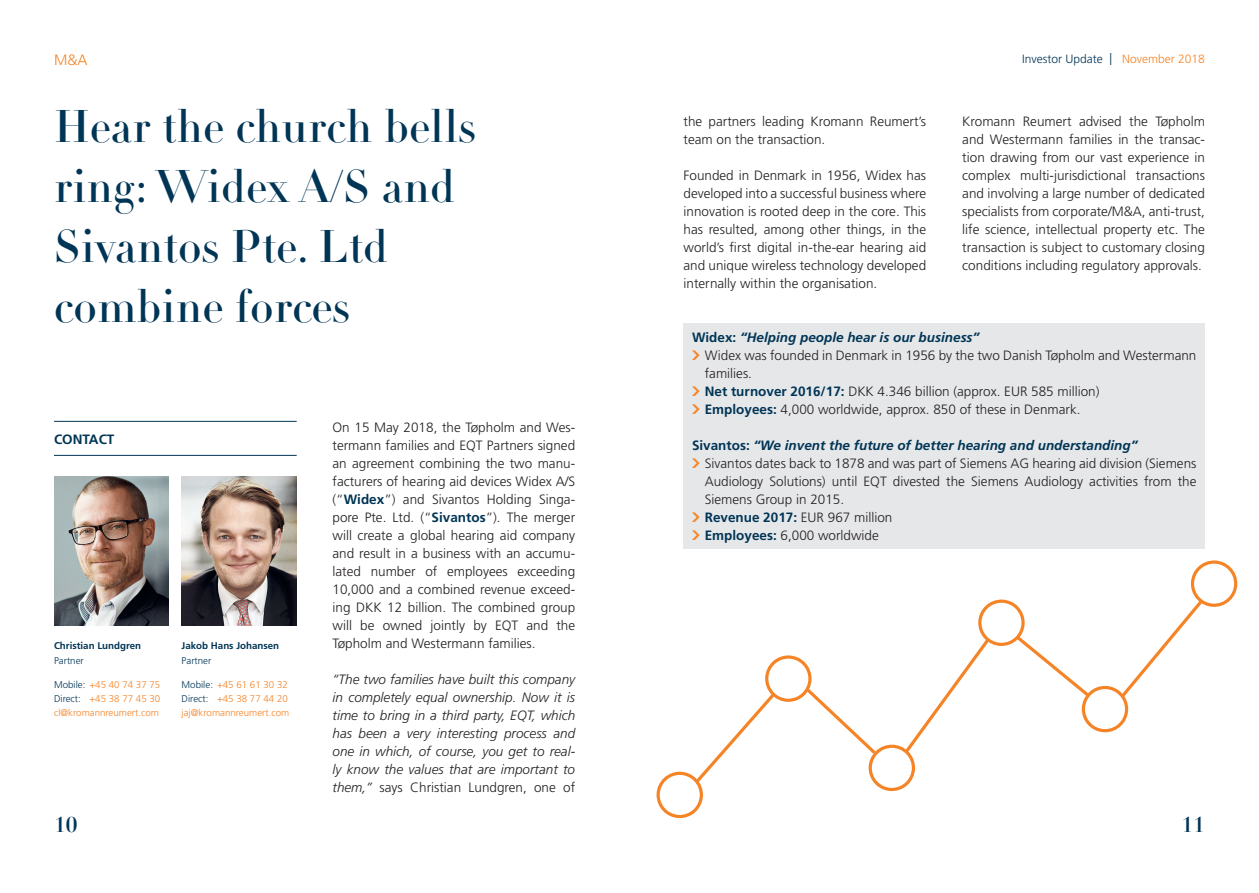
<style>
.page{position:relative;width:1259px;height:893px;background:#fff}
.page>*{position:absolute;margin:0;border:0;box-sizing:border-box;transform-origin:0 0}
.t1{font:45px/60px "Didot LT Std Headline";color:#003555}
.t2{font:700 21px "Didot LT Std";color:#003555}
.t3{font:300 15px "Frutiger LT Std";color:#f58427}
.t4{font:300 13.5px/18px "Frutiger LT Std";color:#231f20;text-align:justify}
.t5{font:italic 300 13.5px/18px "Frutiger LT Std";color:#231f20;text-align:justify}
.t6{font:italic 700 13.5px "Frutiger LT Std";color:#003555}
.t7{font:700 13.5px "Frutiger LT Std";color:#003555}
.t8{font:300 12px "Frutiger LT Std";color:#003555}
.t9{font:300 9.75px/14.2px "Frutiger LT Std";color:#f58427}
.t10{font:700 9.75px "Frutiger LT Std";color:#003555}
.t11{font:300 9.75px "Frutiger LT Std";color:#003555}
.s1{color:#f58427}
.s2{color:#003555}
.s3{font-weight:700;color:#003555}
.s4{font-style:normal}
.s5{font-family:"KR Pil 3";font-weight:400;color:#f58427}
</style>
<div class="page">
<div style="left:683px;top:323px;width:522px;height:226px;background:#e6e7e9"></div>
<div style="left:1081px;top:686px;width:47px;height:47px;border:3px solid #f58427;border-radius:50%"></div>
<div style="left:1190px;top:560px;width:47px;height:47px;border:3px solid #f58427;border-radius:50%"></div>
<div style="left:978px;top:599px;width:47px;height:47px;border:3px solid #f58427;border-radius:50%"></div>
<div style="left:868px;top:744px;width:47px;height:47px;border:3px solid #f58427;border-radius:50%"></div>
<div style="left:765px;top:655px;width:47px;height:47px;border:3px solid #f58427;border-radius:50%"></div>
<svg style="left:1117px;top:597px;width:88px;height:104px"></svg>
<svg style="left:1012px;top:632px;width:80px;height:67px"></svg>
<svg style="left:902px;top:636px;width:90px;height:120px"></svg>
<svg style="left:803px;top:685px;width:76px;height:72px"></svg>
<div style="left:656px;top:771px;width:47px;height:47px;border:3px solid #f58427;border-radius:50%"></div>
<svg style="left:692px;top:690px;width:86px;height:96px"></svg>
<hr style="left:54px;top:421px;width:243px;height:1px;background:#003555">
<hr style="left:54px;top:455px;width:243px;height:1px;background:#003555">
<img style="left:182px;top:476px;width:114px;height:149px">
<img style="left:54px;top:476px;width:115px;height:149px">
<p class="t3" style="left:54px;top:52px;width:35px">M&amp;A</p>
<p class="t8" style="left:1022px;top:52px;width:184px">Investor Update | <span class="s1">November 2018</span></p>
<h1 class="t1" style="left:54px;top:98px;width:423px">Hear the church bells ring: Widex A/S and<br>Sivantos Pte. Ltd combine forces</h1>
<p class="t7" style="left:54px;top:431px;width:62px">CONTACT</p>
<p class="t10" style="left:54px;top:640px;width:89px">Christian Lundgren</p>
<p class="t11" style="left:54px;top:655px;width:31px">Partner</p>
<p class="t9" style="left:54px;top:677px;width:108px;text-align:justify"><span class="s2">Mobile:</span> +45 40 74 37 75<br><span class="s2">Direct:</span> +45 38 77 45 30 cl@kromannreumert.com</p>
<p class="t10" style="left:182px;top:640px;width:99px">Jakob Hans Johansen</p>
<p class="t11" style="left:182px;top:655px;width:31px">Partner</p>
<p class="t9" style="left:182px;top:677px;width:109px"><span class="s2">Mobile:</span> +45 61 61 30 32<br><span class="s2">Direct:</span> +45 38 77 44 20 jaj@kromannreumert.com</p>
<p class="t4" style="left:332px;top:419px;width:244px">On 15 May 2018, the Tøpholm and Wes&shy;termann families and EQT Partners signed an agreement combining the two manu&shy;facturers of hearing aid devices Widex A/S (“<span class="s3">Widex</span>”) and Sivantos Holding Singa&shy;pore Pte. Ltd. (“<span class="s3">Sivantos</span>”). The merger will create a global hearing aid company and result in a business with an accumu&shy;lated number of employees exceeding 10,000 and a combined revenue exceed&shy;ing DKK 12 billion. The combined group will be owned jointly by EQT and the Tøpholm and Westermann families.</p>
<p class="t5" style="left:332px;top:670px;width:244px">“The two families have built this company in completely equal ownership. Now it is time to bring in a third party, EQT, which has been a very interesting process and one in which, of course, you get to real&shy;ly know the values that are important to them,” <span class="s4">says Christian Lundgren, one of</span></p>
<p class="t4" style="left:683px;top:112px;width:244px">the partners leading Kromann Reumert’s team on the transaction.</p>
<p class="t4" style="left:683px;top:166px;width:244px">Founded in Denmark in 1956, Widex has developed into a successful business where innovation is rooted deep in the core. This has resulted, among other things, in the world’s first digital in-the-ear hearing aid and unique wireless technology developed internally within the organisation.</p>
<p class="t4" style="left:962px;top:112px;width:244px">Kromann Reumert advised the Tøpholm and Westermann families in the transac&shy;tion drawing from our vast experience in complex multi-jurisdictional transactions and involving a large number of dedicated specialists from corporate/M&amp;A, anti-trust, life science, intellectual property etc. The transaction is subject to customary closing conditions including regulatory approvals.</p>
<p class="t6" style="left:692px;top:329px;width:289px"><span class="s4">Widex:</span> “Helping people hear is our business”</p>
<p class="t4" style="left:705px;top:347px;width:493px;text-indent:-13px"><span class="s5">•</span> Widex was founded in Denmark in 1956 by the two Danish Tøpholm and Westermann families.</p>
<p class="t4" style="left:692px;top:383px;width:409px"><span class="s5">•</span> <span class="s3">Net turnover 2016/17:</span> DKK 4.346 billion (approx. EUR 585 million)</p>
<p class="t4" style="left:692px;top:401px;width:390px"><span class="s5">•</span> <span class="s3">Employees:</span> 4,000 worldwide, approx. 850 of these in Denmark.</p>
<p class="t6" style="left:692px;top:437px;width:447px"><span class="s4">Sivantos:</span> “We invent the future of better hearing and understanding”</p>
<p class="t4" style="left:705px;top:455px;width:493px;text-indent:-13px"><span class="s5">•</span> Sivantos dates back to 1878 and was part of Siemens AG hearing aid division (Siemens Audiology Solutions) until EQT divested the Siemens Audiology activities from the Siemens Group in 2015.</p>
<p class="t4" style="left:692px;top:509px;width:202px"><span class="s5">•</span> <span class="s3">Revenue 2017:</span> EUR 967 million</p>
<p class="t4" style="left:692px;top:527px;width:188px"><span class="s5">•</span> <span class="s3">Employees:</span> 6,000 worldwide</p>
<h2 class="t2" style="left:54px;top:811px;width:25px">10</h2>
<h2 class="t2" style="left:1181px;top:811px;width:25px">11</h2>
</div>
